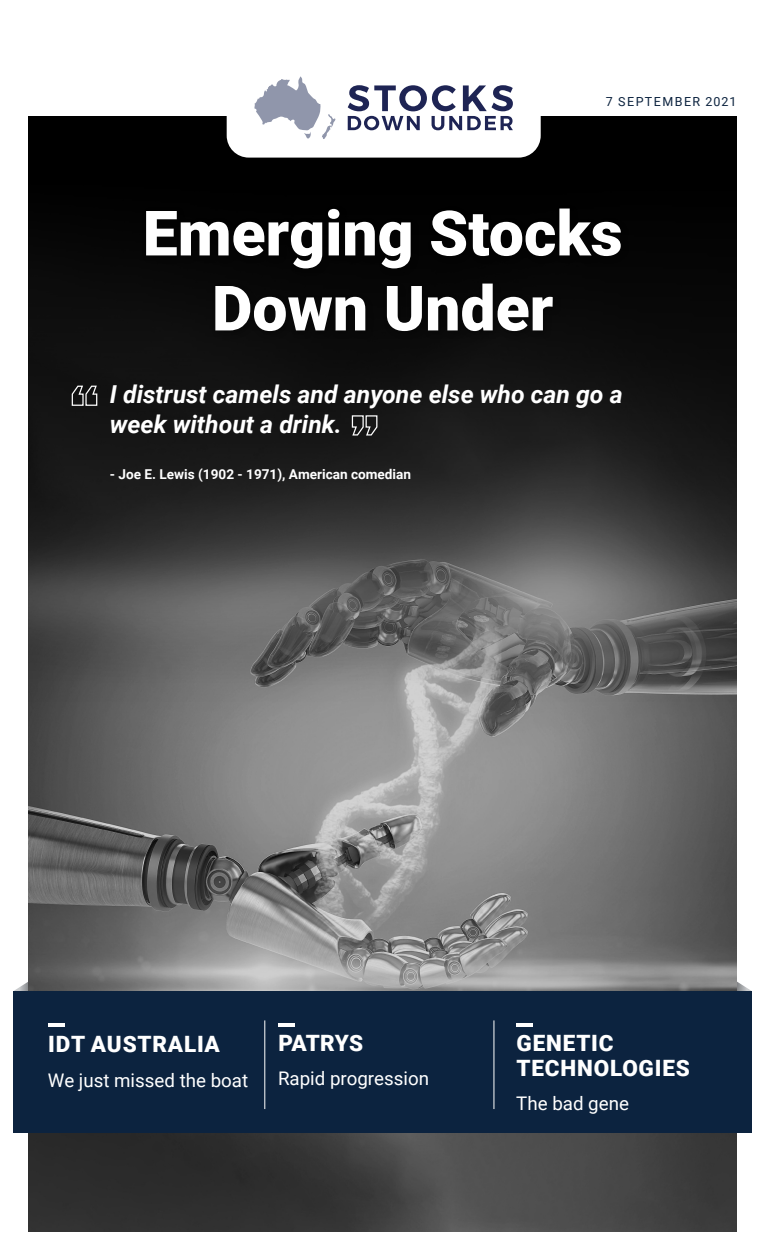
<style>
.page{position:relative;width:765px;height:1260px;background:#fff}
.page>*{position:absolute;margin:0;border:0;box-sizing:border-box;transform-origin:0 0}
.t1{font:900 62.5px/75px "Roboto";color:#fff;text-align:center}
.t2{font:italic 700 24.75px/29.6px "Roboto";color:#fff}
.t3{font:900 22.5px/25px "Roboto";letter-spacing:.035em;color:#fff}
.t4{font:18.75px "Roboto";color:#fff}
.t5{font:700 13.62px "Roboto";color:#fff}
.t6{font:12.5px "Roboto";letter-spacing:.115em;color:#0c233f}
</style>
<div class="page">
<svg style="left:14px;top:982px;width:14px;height:9px"></svg>
<svg style="left:737px;top:981px;width:14px;height:10px"></svg>
<img style="left:28px;top:702px;width:709px;height:530px">
<svg style="left:28px;top:116px;width:709px;height:586px;background:#2e2e2e"></svg>
<div style="left:142px;top:204px;width:488px;height:136px;background:#000"></div>
<svg style="left:71px;top:385px;width:27px;height:21px"></svg>
<svg style="left:351px;top:415px;width:27px;height:21px"></svg>
<div style="left:227px;top:20px;width:314px;height:138px;background:#fff;border-radius:22px"></div>
<svg style="left:254px;top:76px;width:82px;height:63px"></svg>
<svg style="left:348px;top:85px;width:165px;height:45px"></svg>
<div style="left:13px;top:991px;width:739px;height:141px;background:#0c233f"></div>
<hr style="left:48px;top:1023px;width:16px;height:4px;background:#fff">
<hr style="left:279px;top:1023px;width:16px;height:4px;background:#fff">
<hr style="left:516px;top:1023px;width:17px;height:4px;background:#fff">
<hr style="left:264px;top:1020px;width:1px;height:89px;background:#fff">
<hr style="left:494px;top:1020px;width:1px;height:89px;background:#fff">
<p class="t6" style="left:606px;top:93px;width:132px">7 SEPTEMBER 2021</p>
<h1 class="t1" style="left:143px;top:193px;width:481px">Emerging Stocks<br>Down Under</h1>
<p class="t2" style="left:110px;top:379px;width:514px">I distrust camels and anyone else who can go a week without a drink.</p>
<p class="t5" style="left:110px;top:464px;width:303px">- Joe E. Lewis (1902 - 1971), American comedian</p>
<p class="t3" style="left:48px;top:1031px;width:173px">IDT AUSTRALIA</p>
<p class="t4" style="left:48px;top:1067px;width:202px">We just missed the boat</p>
<p class="t3" style="left:278px;top:1029px;width:86px">PATRYS</p>
<p class="t4" style="left:278px;top:1065px;width:153px">Rapid progression</p>
<p class="t3" style="left:517px;top:1029px;width:175px">GENETIC<br>TECHNOLOGIES</p>
<p class="t4" style="left:516px;top:1090px;width:114px">The bad gene</p>
</div>
